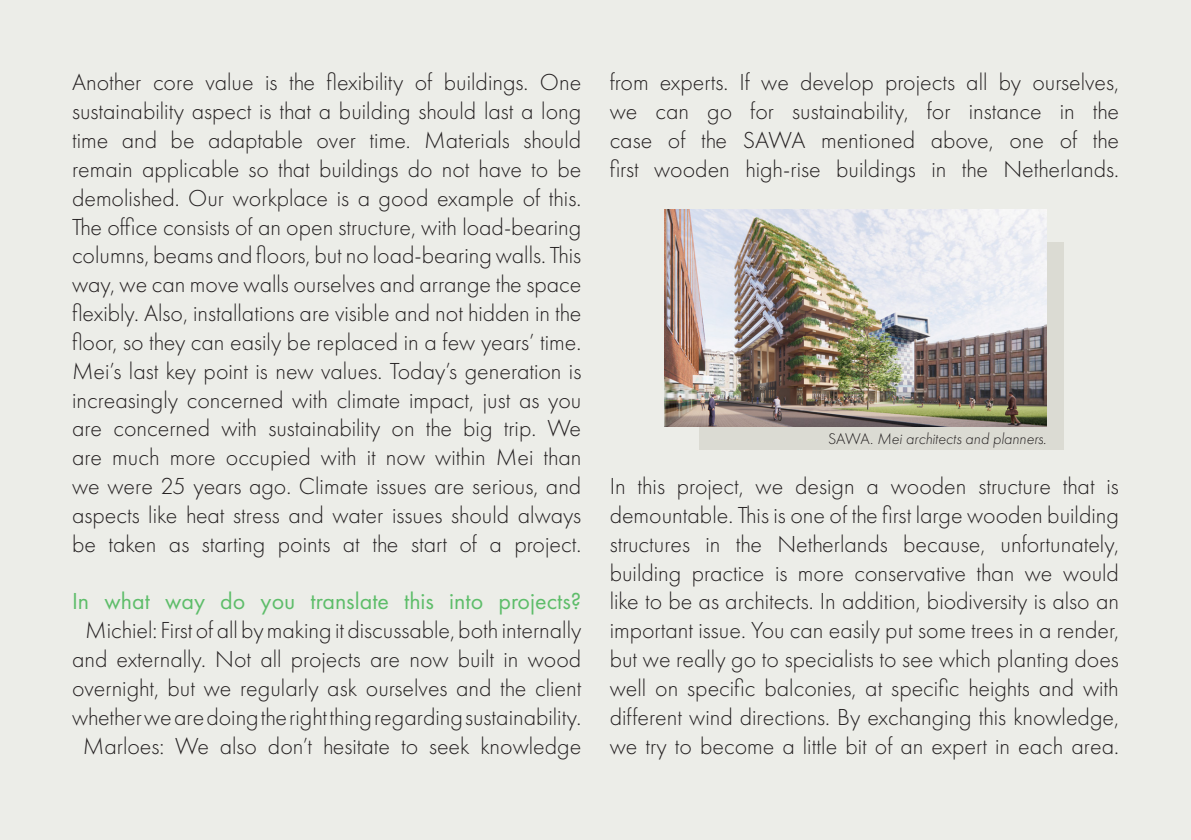
<style>
.page{position:relative;width:1191px;height:840px;background:#fff}
.page>*{position:absolute;margin:0;border:0;box-sizing:border-box;transform-origin:0 0}
.t1{font:300 24px/28.8px "Futura PT";color:#231f20;text-align:justify}
.t2{font:24px "Futura PT";color:#5ebd6a}
.t3{font:italic 300 16px "Futura PT";color:#231f20}
.s1{font-style:normal}
</style>
<div class="page">
<div style="left:0;top:0;width:1191px;height:839px;background:#ecede8"></div>
<div style="left:699px;top:242px;width:364px;height:208px;background:#dbdbd3"></div>
<img style="left:665px;top:209px;width:381px;height:217px">
<p class="t1" style="left:72px;top:68px;width:511px">Another core value is the flexibility of buildings. One sustainability aspect is that a building should last a long time and be adaptable over time. Materials should remain applicable so that buildings do not have to be demolished. Our workplace is a good example of this.<br>The office consists of an open structure, with load-bearing columns, beams and floors, but no load-bearing walls. This way, we can move walls ourselves and arrange the space flexibly. Also, installations are visible and not hidden in the floor, so they can easily be replaced in a few years’ time.</p>
<p class="t1" style="left:72px;top:356px;width:511px">Mei’s last key point is new values. Today’s generation is increasingly concerned with climate impact, just as you are concerned with sustainability on the big trip. We are much more occupied with it now within Mei than we were 25 years ago. Climate issues are serious, and aspects like heat stress and water issues should always be taken as starting points at the start of a project.</p>
<p class="t2" style="left:72px;top:586px;width:511px">In what way do you translate this into projects?</p>
<p class="t1" style="left:72px;top:615px;width:511px;text-align:center">Michiel: First of all by making it discussable, both internally and externally. Not all projects are now built in wood overnight, but we regularly ask ourselves and the client whether we are doing the right thing regarding sustainability.</p>
<p class="t1" style="left:83px;top:731px;width:500px">Marloes: We also don’t hesitate to seek knowledge</p>
<p class="t1" style="left:609px;top:68px;width:511px">from experts. If we develop projects all by ourselves, we can go for sustainability, for instance in the case of the SAWA mentioned above, one of the first wooden high-rise buildings in the Netherlands.</p>
<p class="t3" style="left:828px;top:429px;width:220px"><span class="s1">SAWA.</span> Mei architects and planners.</p>
<p class="t1" style="left:609px;top:471px;width:511px">In this project, we design a wooden structure that is demountable. This is one of the first large wooden building structures in the Netherlands because, unfortunately, building practice is more conservative than we would like to be as architects. In addition, biodiversity is also an important issue. You can easily put some trees in a render, but we really go to specialists to see which planting does well on specific balconies, at specific heights and with different wind directions. By exchanging this knowledge, we try to become a little bit of an expert in each area.</p>
</div>
